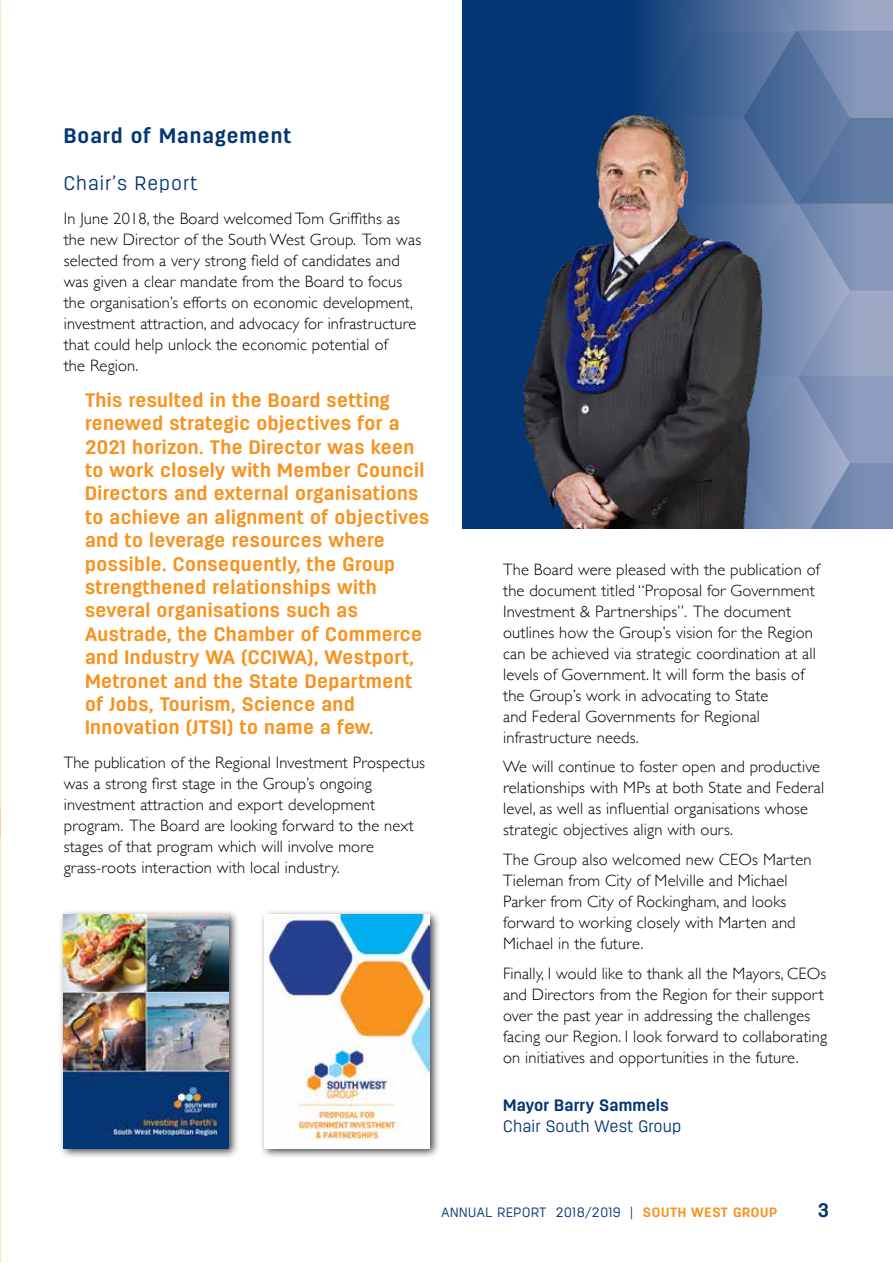
<style>
.page{position:relative;width:893px;height:1263px;background:#fff}
.page>*{position:absolute;margin:0;border:0;box-sizing:border-box;transform-origin:0 0}
.t1{font:700 21px "Antartida RD Ess";letter-spacing:.05em;color:#043673}
.t2{font:700 19.5px/23.4px "Antartida RD Ess";letter-spacing:.02em;color:#f7921e}
.t3{font:300 19.5px "Antartida RD Ess";letter-spacing:.05em;color:#043673}
.t4{font:700 19.5px "Antartida RD Ess";color:#043673}
.t5{font:300 16.5px/21px "Gill Sans";letter-spacing:.01em;color:#000}
.t6{font:300 16.5px "Antartida RD Ess";letter-spacing:.01em;color:#043673}
.t7{font:700 16.5px "Antartida RD Ess";letter-spacing:.01em;color:#043673}
.t8{font:300 13.5px "Antartida RD Ess";letter-spacing:.05em;color:#043673}
.s1{font-weight:700;color:#f7921e}
</style>
<div class="page">
<img style="left:0;top:807px;width:1px;height:456px">
<svg style="left:462px;top:0;width:431px;height:529px"></svg>
<img style="left:462px;top:82px;width:371px;height:447px">
<div style="left:59px;top:909px;width:181px;height:250px;background:#000;opacity:.75"></div>
<img style="left:64px;top:915px;width:165px;height:233px">
<div style="left:259px;top:909px;width:182px;height:250px;background:#000;opacity:.75"></div>
<img style="left:264px;top:915px;width:165px;height:233px">
<p class="t1" style="left:64px;top:124px;width:229px">Board of Management</p>
<p class="t3" style="left:64px;top:172px;width:135px">Chair’s Report</p>
<p class="t5" style="left:64px;top:207px;width:359px">In June 2018, the Board welcomed Tom Griffiths as the new Director of the South West Group. Tom was selected from a very strong field of candidates and was given a clear mandate from the Board to focus the organisation’s efforts on economic development, investment attraction, and advocacy for infrastructure that could help unlock the economic potential of<br>the Region.</p>
<p class="t2" style="left:85px;top:388px;width:346px">This resulted in the Board setting renewed strategic objectives for a 2021 horizon. The Director was keen to work closely with Member Council Directors and external organisations to achieve an alignment of objectives and to leverage resources where possible. Consequently, the Group strengthened relationships with several organisations such as Austrade, the Chamber of Commerce and Industry WA (CCIWA), Westport, Metronet and the State Department of Jobs, Tourism, Science and Innovation (JTSI) to name a few.</p>
<p class="t5" style="left:64px;top:751px;width:363px">The publication of the Regional Investment Prospectus was a strong first stage in the Group’s ongoing investment attraction and export development program. The Board are looking forward to the next stages of that program which will involve more grass-roots interaction with local industry.</p>
<p class="t5" style="left:503px;top:558px;width:318px">The Board were pleased with the publication of the document titled “Proposal for Government Investment &amp; Partnerships”. The document outlines how the Group’s vision for the Region can be achieved via strategic coordination at all levels of Government. It will form the basis of the Group’s work in advocating to State<br>and Federal Governments for Regional infrastructure needs.</p>
<p class="t5" style="left:503px;top:756px;width:322px">We will continue to foster open and productive relationships with MPs at both State and Federal level, as well as influential organisations whose strategic objectives align with ours.</p>
<p class="t5" style="left:503px;top:848px;width:310px">The Group also welcomed new CEOs Marten Tieleman from City of Melville and Michael Parker from City of Rockingham, and looks forward to working closely with Marten and Michael in the future.</p>
<p class="t5" style="left:503px;top:962px;width:325px">Finally, I would like to thank all the Mayors, CEOs and Directors from the Region for their support over the past year in addressing the challenges facing our Region. I look forward to collaborating on initiatives and opportunities in the future.</p>
<p class="t7" style="left:503px;top:1096px;width:167px">Mayor Barry Sammels</p>
<p class="t6" style="left:503px;top:1117px;width:180px">Chair South West Group</p>
<p class="t8" style="left:441px;top:1205px;width:337px">ANNUAL REPORT 2018/2019 | <span class="s1">SOUTH WEST GROUP</span></p>
<p class="t4" style="left:818px;top:1200px;width:13px">3</p>
</div>
